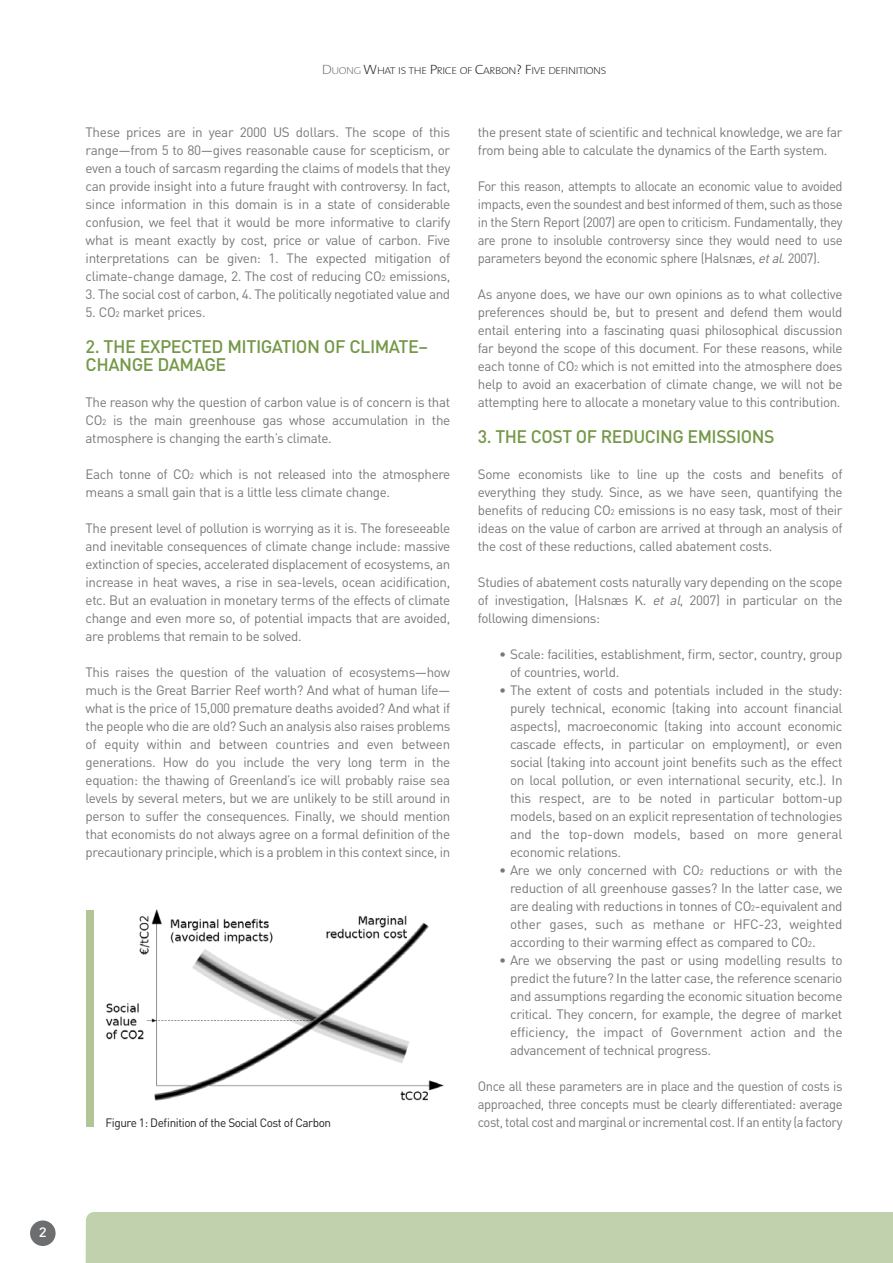
<style>
.page{position:relative;width:893px;height:1263px;background:#fff}
.page>*{position:absolute;margin:0;border:0;box-sizing:border-box;transform-origin:0 0}
.t1{font:500 18px/18px "DIN";letter-spacing:-.025em;color:#749847}
.t2{font:13.5px/18px "DIN";letter-spacing:-.025em;color:#77787b;text-align:justify}
.t3{font:13.5px/18px "DIN";letter-spacing:-.025em;color:#77787b;text-align:justify;scale:.96 1}
.t4{font:500 13.5px "DIN";color:#fff;scale:1.1 1}
.t5{font:12px "DIN";letter-spacing:-.035em;color:#231f20}
.t6{font:200 10.2px "The Mix";letter-spacing:-.04em;color:#231f20;scale:1.1 1}
.s1{font-size:13.5px;color:#6d6e70}
.s2{color:#6d6e70}
.s3{font-size:13.5px}
.s4{font-size:8.1px}
.s5{font-style:italic}
</style>
<div class="page">
<div style="left:86px;top:1212px;width:806px;height:51px;background:#c2d1ad"></div>
<div style="left:30px;top:1220px;width:26px;height:26px;background:#6d6e70;border-radius:50%"></div>
<div style="left:86px;top:910px;width:7px;height:217px;background:#b2c597"></div>
<img style="left:105px;top:909px;width:339px;height:192px">
<p class="t4" style="left:39px;top:1228px;width:9px">2</p>
<p class="t6" style="left:322px;top:66px;width:260px"><span class="s1">D</span><span class="s2">UONG</span> <span class="s3">W</span>HAT IS THE <span class="s3">P</span>RICE OF <span class="s3">C</span>ARBON<span class="s3">? F</span>IVE DEFINITIONS</p>
<p class="t2" style="left:86px;top:124px;width:366px">These prices are in year 2000 US dollars. The scope of this range—from 5 to 80—gives reasonable cause for scepticism, or even a touch of sarcasm regarding the claims of models that they can provide insight into a future fraught with controversy. In fact, since information in this domain is in a state of considerable confusion, we feel that it would be more informative to clarify what is meant exactly by cost, price or value of carbon. Five interpretations can be given: 1. The expected mitigation of climate-change damage, 2. The cost of reducing CO<span class="s4">2</span> emissions,</p>
<p class="t2" style="left:86px;top:286px;width:366px">3. The social cost of carbon, 4. The politically negotiated value and</p>
<p class="t2" style="left:86px;top:304px;width:121px">5. CO<span class="s4">2</span> market prices.</p>
<h1 class="t1" style="left:86px;top:339px;width:344px">2. THE EXPECTED MITIGATION OF CLIMATE–<br>CHANGE DAMAGE</h1>
<p class="t2" style="left:86px;top:394px;width:366px">The reason why the question of carbon value is of concern is that CO<span class="s4">2</span> is the main greenhouse gas whose accumulation in the atmosphere is changing the earth’s climate.</p>
<p class="t2" style="left:86px;top:466px;width:366px">Each tonne of CO<span class="s4">2</span> which is not released into the atmosphere means a small gain that is a little less climate change.</p>
<p class="t2" style="left:86px;top:520px;width:366px">The present level of pollution is worrying as it is. The foreseeable and inevitable consequences of climate change include: massive extinction of species, accelerated displacement of ecosystems, an increase in heat waves, a rise in sea-levels, ocean acidification, etc. But an evaluation in monetary terms of the effects of climate change and even more so, of potential impacts that are avoided, are problems that remain to be solved.</p>
<p class="t2" style="left:86px;top:664px;width:366px">This raises the question of the valuation of ecosystems—how much is the Great Barrier Reef worth? And what of human life— what is the price of 15,000 premature deaths avoided? And what if the people who die are old? Such an analysis also raises problems of equity within and between countries and even between generations. How do you include the very long term in the equation: the thawing of Greenland’s ice will probably raise sea levels by several meters, but we are unlikely to be still around in person to suffer the consequences. Finally, we should mention that economists do not always agree on a formal definition of the precautionary principle, which is a problem in this context since, in</p>
<p class="t2" style="left:478px;top:124px;width:366px">the present state of scientific and technical knowledge, we are far from being able to calculate the dynamics of the Earth system.</p>
<p class="t3" style="left:478px;top:178px;width:381px">For this reason, attempts to allocate an economic value to avoided impacts, even the soundest and best informed of them, such as those in the Stern Report (2007) are open to criticism. Fundamentally, they are prone to insoluble controversy since they would need to use parameters beyond the economic sphere (Halsnæs, <span class="s5">etal</span>. 2007).</p>
<p class="t2" style="left:478px;top:286px;width:366px">As anyone does, we have our own opinions as to what collective preferences should be, but to present and defend them would entail entering into a fascinating quasi philosophical discussion far beyond the scope of this document. For these reasons, while each tonne of CO<span class="s4">2</span> which is not emitted into the atmosphere does help to avoid an exacerbation of climate change, we will not be attempting here to allocate a monetary value to this contribution.</p>
<h1 class="t1" style="left:478px;top:429px;width:298px">3. THE COST OF REDUCING EMISSIONS</h1>
<p class="t2" style="left:478px;top:466px;width:366px">Some economists like to line up the costs and benefits of everything they study. Since, as we have seen, quantifying the benefits of reducing CO<span class="s4">2</span> emissions is no easy task, most of their ideas on the value of carbon are arrived at through an analysis of the cost of these reductions, called abatement costs.</p>
<p class="t2" style="left:478px;top:574px;width:366px">Studies of abatement costs naturally vary depending on the scope of investigation, (Halsnæs K. <span class="s5">et al</span>, 2007) in particular on the following dimensions:</p>
<p class="t2" style="left:510px;top:646px;width:334px;text-indent:-11px">• Scale: facilities, establishment, firm, sector, country, group of countries, world.</p>
<p class="t2" style="left:510px;top:682px;width:334px;text-indent:-11px">• The extent of costs and potentials included in the study: purely technical, economic (taking into account financial aspects), macroeconomic (taking into account economic cascade effects, in particular on employment), or even social (taking into account joint benefits such as the effect on local pollution, or even international security, etc.). In this respect, are to be noted in particular bottom-up models, based on an explicit representation of technologies and the top-down models, based on more general economic relations.</p>
<p class="t2" style="left:510px;top:862px;width:334px;text-indent:-11px">• Are we only concerned with CO<span class="s4">2</span> reductions or with the reduction of all greenhouse gasses? In the latter case, we are dealing with reductions in tonnes of CO<span class="s4">2</span>-equivalent and other gases, such as methane or HFC-23, weighted according to their warming effect as compared to CO<span class="s4">2</span>.</p>
<p class="t2" style="left:510px;top:952px;width:334px;text-indent:-11px">• Are we observing the past or using modelling results to predict the future? In the latter case, the reference scenario and assumptions regarding the economic situation become critical. They concern, for example, the degree of market efficiency, the impact of Government action and the advancement of technical progress.</p>
<p class="t3" style="left:478px;top:1078px;width:381px">Once all these parameters are in place and the question of costs is approached, three concepts must be clearly differentiated: average</p>
<p class="t5" style="left:105px;top:1118px;width:227px">Figure 1: Definition of the Social Cost of Carbon</p>
<p class="t3" style="left:478px;top:1114px;width:381px">cost, total cost and marginal or incremental cost. If an entity (a factory</p>
</div>
